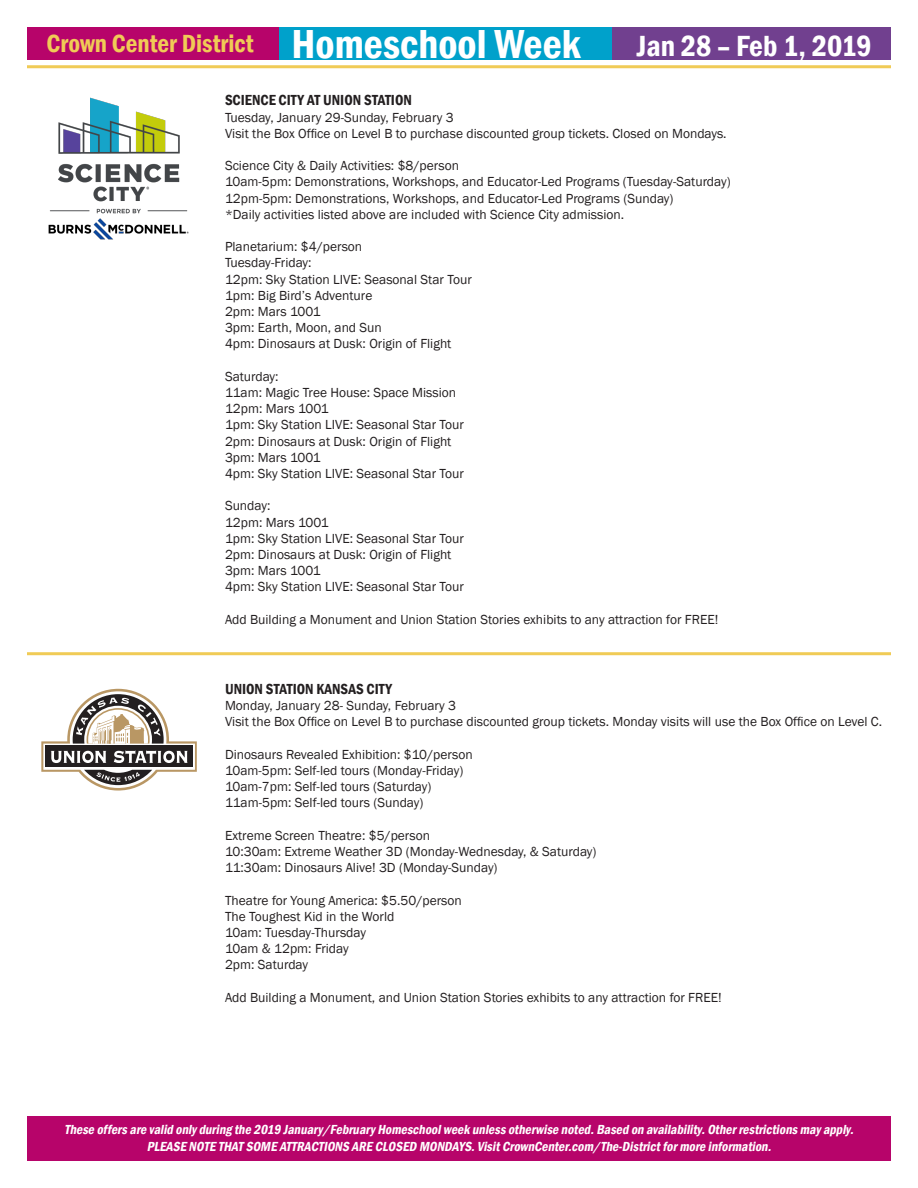
<style>
.page{position:relative;width:918px;height:1188px;background:#fff}
.page>*{position:absolute;margin:0;border:0;box-sizing:border-box;transform-origin:0 0}
.t1{font:600 condensed 41.7px "Franklin Gothic";color:#fff}
.t2{font:600 condensed 30px "Franklin Gothic";color:#fff}
.t3{font:600 condensed 25.5px "Franklin Gothic";color:#f0cb56}
.t4{font:600 condensed 15px "Franklin Gothic";color:#231f20}
.t5{font:13.5px "Franklin Gothic";color:#231f20}
.t6{font:italic 600 condensed 13.5px "Franklin Gothic";color:#fff}
</style>
<div class="page">
<div style="left:27px;top:27px;width:864px;height:33px;background:#00a1cb"></div>
<div style="left:612px;top:27px;width:279px;height:33px;background:#71408f"></div>
<div style="left:27px;top:27px;width:252px;height:33px;background:#b7046a"></div>
<hr style="left:27px;top:65px;width:864px;height:3px;background:#f0cb56">
<div style="left:27px;top:1116px;width:864px;height:45px;background:#b7046a"></div>
<hr style="left:27px;top:652px;width:864px;height:3px;background:#f0cb56">
<svg style="left:41px;top:689px;width:156px;height:102px"></svg>
<img style="left:48px;top:97px;width:141px;height:143px">
<p class="t3" style="left:46px;top:27px;width:209px">Crown Center District</p>
<p class="t1" style="left:292px;top:16px;width:291px">Homeschool Week</p>
<p class="t2" style="left:637px;top:25px;width:237px">Jan 28 – Feb 1, 2019</p>
<p class="t4" style="left:225px;top:90px;width:188px">SCIENCE CITY AT UNION STATION</p>
<p class="t5" style="left:225px;top:109px;width:230px">Tuesday, January 29-Sunday, February 3</p>
<p class="t5" style="left:225px;top:125px;width:503px">Visit the Box Office on Level B to purchase discounted group tickets. Closed on Mondays.</p>
<p class="t5" style="left:225px;top:157px;width:236px">Science City &amp; Daily Activities: $8/person</p>
<p class="t5" style="left:225px;top:173px;width:507px">10am-5pm: Demonstrations, Workshops, and Educator-Led Programs (Tuesday-Saturday)</p>
<p class="t5" style="left:225px;top:190px;width:450px">12pm-5pm: Demonstrations, Workshops, and Educator-Led Programs (Sunday)</p>
<p class="t5" style="left:225px;top:206px;width:401px">*Daily activities listed above are included with Science City admission.</p>
<p class="t5" style="left:225px;top:238px;width:139px">Planetarium: $4/person</p>
<p class="t5" style="left:225px;top:254px;width:88px">Tuesday-Friday:</p>
<p class="t5" style="left:225px;top:271px;width:248px">12pm: Sky Station LIVE: Seasonal Star Tour</p>
<p class="t5" style="left:225px;top:287px;width:149px">1pm: Big Bird’s Adventure</p>
<p class="t5" style="left:225px;top:303px;width:97px">2pm: Mars 1001</p>
<p class="t5" style="left:225px;top:319px;width:158px">3pm: Earth, Moon, and Sun</p>
<p class="t5" style="left:225px;top:335px;width:228px">4pm: Dinosaurs at Dusk: Origin of Flight</p>
<p class="t5" style="left:225px;top:368px;width:55px">Saturday:</p>
<p class="t5" style="left:225px;top:384px;width:233px">11am: Magic Tree House: Space Mission</p>
<p class="t5" style="left:225px;top:400px;width:105px">12pm: Mars 1001</p>
<p class="t5" style="left:225px;top:416px;width:240px">1pm: Sky Station LIVE: Seasonal Star Tour</p>
<p class="t5" style="left:225px;top:433px;width:228px">2pm: Dinosaurs at Dusk: Origin of Flight</p>
<p class="t5" style="left:225px;top:449px;width:97px">3pm: Mars 1001</p>
<p class="t5" style="left:225px;top:465px;width:240px">4pm: Sky Station LIVE: Seasonal Star Tour</p>
<p class="t5" style="left:225px;top:497px;width:47px">Sunday:</p>
<p class="t5" style="left:225px;top:514px;width:105px">12pm: Mars 1001</p>
<p class="t5" style="left:225px;top:530px;width:240px">1pm: Sky Station LIVE: Seasonal Star Tour</p>
<p class="t5" style="left:225px;top:546px;width:228px">2pm: Dinosaurs at Dusk: Origin of Flight</p>
<p class="t5" style="left:225px;top:562px;width:97px">3pm: Mars 1001</p>
<p class="t5" style="left:225px;top:578px;width:240px">4pm: Sky Station LIVE: Seasonal Star Tour</p>
<p class="t5" style="left:225px;top:611px;width:495px">Add Building a Monument and Union Station Stories exhibits to any attraction for FREE!</p>
<p class="t4" style="left:225px;top:679px;width:169px">UNION STATION KANSAS CITY</p>
<p class="t5" style="left:225px;top:697px;width:233px">Monday, January 28- Sunday, February 3</p>
<p class="t5" style="left:225px;top:713px;width:659px">Visit the Box Office on Level B to purchase discounted group tickets. Monday visits will use the Box Office on Level C.</p>
<p class="t5" style="left:225px;top:746px;width:249px">Dinosaurs Revealed Exhibition: $10/person</p>
<p class="t5" style="left:225px;top:762px;width:240px">10am-5pm: Self-led tours (Monday-Friday)</p>
<p class="t5" style="left:225px;top:778px;width:208px">10am-7pm: Self-led tours (Saturday)</p>
<p class="t5" style="left:225px;top:794px;width:200px">11am-5pm: Self-led tours (Sunday)</p>
<p class="t5" style="left:225px;top:827px;width:207px">Extreme Screen Theatre: $5/person</p>
<p class="t5" style="left:225px;top:843px;width:373px">10:30am: Extreme Weather 3D (Monday-Wednesday, &amp; Saturday)</p>
<p class="t5" style="left:225px;top:859px;width:274px">11:30am: Dinosaurs Alive! 3D (Monday-Sunday)</p>
<p class="t5" style="left:225px;top:892px;width:238px">Theatre for Young America: $5.50/person</p>
<p class="t5" style="left:225px;top:908px;width:171px">The Toughest Kid in the World</p>
<p class="t5" style="left:225px;top:924px;width:143px">10am: Tuesday-Thursday</p>
<p class="t5" style="left:225px;top:940px;width:125px">10am &amp; 12pm: Friday</p>
<p class="t5" style="left:225px;top:956px;width:85px">2pm: Saturday</p>
<p class="t5" style="left:225px;top:989px;width:498px">Add Building a Monument, and Union Station Stories exhibits to any attraction for FREE!</p>
<p class="t6" style="left:65px;top:1121px;width:794px">These offersare valid onlyduring the 2019 January/ FebruaryHomeschoolweek unlessotherwise noted.Based on availability.Otherrestrictionsmayapply.</p>
<p class="t6" style="left:147px;top:1137px;width:629px">PLEASE NOTE THATSOME ATTRACTIONS ARE CLOSED MONDAYS.VisitCrownCenter.com/The-Districtformore information.</p>
</div>
